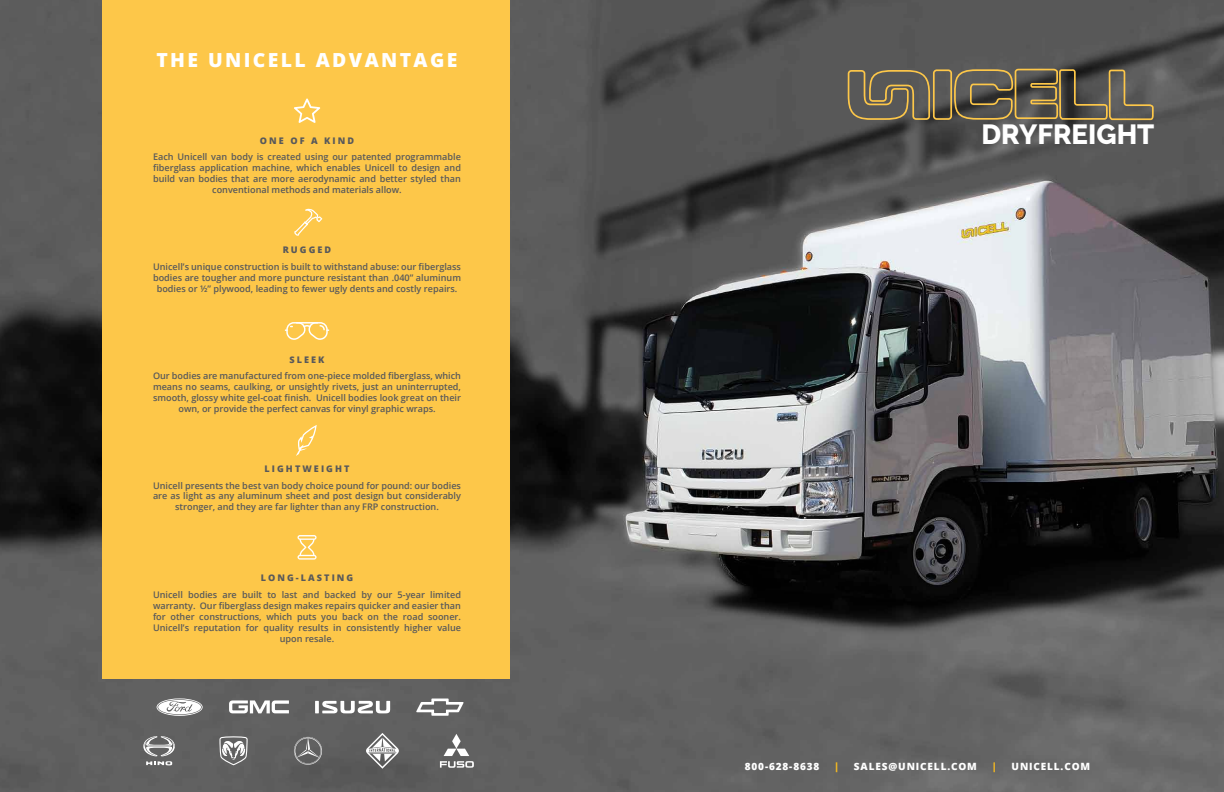
<style>
.page{position:relative;width:1224px;height:792px;background:#fff}
.page>*{position:absolute;margin:0;border:0;box-sizing:border-box;transform-origin:0 0}
.t1{font:800 27.6px "Raleway";color:#fff}
.t2{font:800 19.4px "Open Sans";letter-spacing:.125em;color:#fff}
.t3{font:800 10px "Open Sans";letter-spacing:.085em;color:#fff}
.t4{font:800 10px "Open Sans";color:#fbbd1d}
.t5{font:600 9.1px/10.9px "Open Sans";color:#58595b;text-align:center}
.t6{font:800 9.1px "Open Sans";letter-spacing:.225em;color:#58595b}
</style>
<div class="page">
<img style="left:163px;top:0;width:1061px;height:792px">
<img style="left:0;top:0;width:163px;height:792px">
<svg style="left:157px;top:698px;width:46px;height:18px"></svg>
<svg style="left:416px;top:699px;width:48px;height:17px"></svg>
<svg style="left:315px;top:701px;width:4px;height:12px"></svg>
<svg style="left:322px;top:701px;width:68px;height:12px"></svg>
<svg style="left:229px;top:700px;width:60px;height:13px"></svg>
<svg style="left:848px;top:69px;width:306px;height:51px;background:#69614e"></svg>
<div style="left:102px;top:0;width:408px;height:679px;background:#fdc749"></div>
<svg style="left:294px;top:209px;width:28px;height:27px"></svg>
<svg style="left:285px;top:322px;width:44px;height:18px"></svg>
<svg style="left:297px;top:535px;width:20px;height:25px"></svg>
<svg style="left:294px;top:99px;width:26px;height:24px"></svg>
<svg style="left:296px;top:425px;width:21px;height:31px"></svg>
<svg style="left:219px;top:736px;width:29px;height:29px"></svg>
<svg style="left:143px;top:736px;width:32px;height:29px"></svg>
<svg style="left:440px;top:734px;width:34px;height:34px"></svg>
<svg style="left:294px;top:737px;width:28px;height:28px"></svg>
<svg style="left:366px;top:733px;width:33px;height:36px"></svg>
<h2 class="t2" style="left:156px;top:45px;width:303px">THE UNICELL ADVANTAGE</h2>
<p class="t6" style="left:260px;top:134px;width:96px">ONE OF A KIND</p>
<p class="t5" style="left:153px;top:152px;width:310px">Each Unicell van body is created using our patented programmable fiberglass application machine, which enables Unicell to design and build van bodies that are more aerodynamic and better styled than conventional methods and materials allow.</p>
<p class="t6" style="left:283px;top:243px;width:50px">RUGGED</p>
<p class="t5" style="left:153px;top:261px;width:310px">Unicell’s unique construction is built to withstand abuse: our fiberglass bodies are tougher and more puncture resistant than .040” aluminum bodies or ½” plywood, leading to fewer ugly dents and costly repairs.</p>
<p class="t6" style="left:290px;top:352px;width:37px">SLEEK</p>
<p class="t5" style="left:153px;top:370px;width:310px">Our bodies are manufactured from one-piece molded fiberglass, which means no seams, caulking, or unsightly rivets, just an uninterrupted, smooth, glossy white gel-coat finish. Unicell bodies look great on their own, or provide the perfect canvas for vinyl graphic wraps.</p>
<p class="t6" style="left:265px;top:462px;width:86px">LIGHTWEIGHT</p>
<p class="t5" style="left:153px;top:480px;width:310px">Unicell presents the best van body choice pound for pound: our bodies are as light as any aluminum sheet and post design but considerably stronger, and they are far lighter than any FRP construction.</p>
<p class="t6" style="left:261px;top:571px;width:94px">LONG-LASTING</p>
<p class="t5" style="left:153px;top:589px;width:310px">Unicell bodies are built to last and backed by our 5-year limited warranty. Our fiberglass design makes repairs quicker and easier than for other constructions, which puts you back on the road sooner.<br>Unicell’s reputation for quality results in consistently higher value upon resale.</p>
<h1 class="t1" style="left:981px;top:119px;width:175px">DRYFREIGHT</h1>
<p class="t3" style="left:745px;top:759px;width:76px">800-628-8638</p>
<p class="t4" style="left:834px;top:759px;width:7px">|</p>
<p class="t3" style="left:854px;top:759px;width:125px">SALES@UNICELL.COM</p>
<p class="t4" style="left:992px;top:759px;width:7px">|</p>
<p class="t3" style="left:1012px;top:759px;width:80px">UNICELL.COM</p>
</div>
